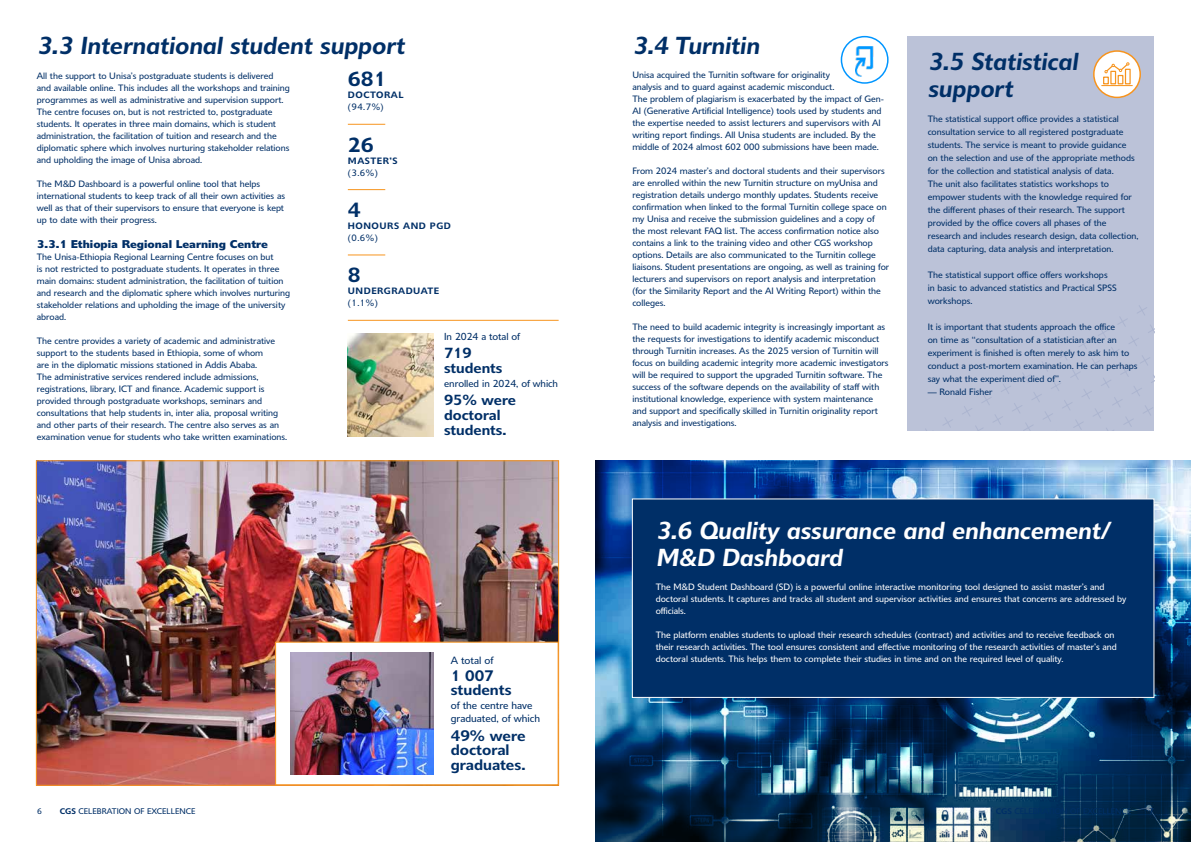
<style>
.page{position:relative;width:1191px;height:842px;background:#fff}
.page>*{position:absolute;margin:0;border:0;box-sizing:border-box;transform-origin:0 0}
.t1{font:italic 600 24px/27px "Delargo DT";color:#002f67}
.t2{font:italic 600 24px/27px "Delargo DT";color:#fff}
.t3{font:600 20px "Delargo DT";color:#002f67}
.t4{font:600 14.9px/14.9px "Delargo DT";color:#002f67}
.t5{font:600 14.3px/15px "Delargo DT";color:#002f67}
.t6{font:700 11px "Delargo DT";color:#002f67}
.t7{font:10.3px/13.7px "Delargo DT";color:#002f67}
.t8{font:9.9px "Delargo DT";color:#002f67}
.t9{font:9px/12px "Delargo DT";color:#002f67}
.t10{font:9px/12px "Delargo DT";color:#fff}
.t11{font:600 9px "Delargo DT";letter-spacing:.06em;color:#002f67}
.t12{font:8px "Delargo DT";letter-spacing:.01em;color:#002f67}
.s1{font-weight:600}
</style>
<div class="page">
<img style="left:38px;top:462px;width:519px;height:322px">
<img style="left:595px;top:461px;width:596px;height:381px">
<hr style="left:348px;top:320px;width:210px;height:1px;background:#f7941e">
<hr style="left:348px;top:254px;width:37px;height:1px;background:#f7941e">
<hr style="left:348px;top:189px;width:37px;height:1px;background:#f7941e">
<hr style="left:348px;top:124px;width:37px;height:1px;background:#f7941e">
<img style="left:348px;top:333px;width:86px;height:104px">
<div style="left:907px;top:36px;width:247px;height:394px;background:#bbc2d8"></div>
<svg style="left:925px;top:305px;width:229px;height:125px"></svg>
<div style="left:1093px;top:51px;width:47px;height:46px;background:#fff;border-radius:50%"></div>
<div style="left:1093px;top:50px;width:48px;height:48px;border:2px solid #f7941e;border-radius:50%"></div>
<hr style="left:1101px;top:85px;width:31px;height:1px;background:#f7941e">
<svg style="left:1103px;top:62px;width:28px;height:23px"></svg>
<div style="left:632px;top:498px;width:522px;height:200px;background:#002f67;border:1px solid #fff"></div>
<div style="left:275px;top:642px;width:283px;height:143px;background:#fff;border:1px solid #f7941e"></div>
<img style="left:291px;top:652px;width:143px;height:123px">
<div style="left:840px;top:36px;width:48px;height:48px;border:2px solid #0096ff;border-radius:50%"></div>
<img style="left:855px;top:46px;width:19px;height:30px">
<h1 class="t1" style="left:37px;top:32px;width:369px">3.3 International student support</h1>
<p class="t9" style="left:37px;top:69px;width:254px">All the support to Unisa’s postgraduate students is delivered and available online. This includes all the workshops and training programmes as well as administrative and supervision support.<br>The centre focuses on, but is not restricted to, postgraduate students. It operates in three main domains, which is student administration, the facilitation of tuition and research and the diplomatic sphere which involves nurturing stakeholder relations and upholding the image of Unisa abroad.</p>
<p class="t9" style="left:37px;top:177px;width:250px">The M&amp;D Dashboard is a powerful online tool that helps international students to keep track of all their own activities as well as that of their supervisors to ensure that everyone is kept up to date with their progress.</p>
<p class="t6" style="left:37px;top:237px;width:233px">3.3.1 Ethiopia Regional Learning Centre</p>
<p class="t9" style="left:37px;top:250px;width:255px">The Unisa-Ethiopia Regional Learning Centre focuses on but<br>is not restricted to postgraduate students. It operates in three main domains: student administration, the facilitation of tuition and research and the diplomatic sphere which involves nurturing stakeholder relations and upholding the image of the university abroad.</p>
<p class="t9" style="left:37px;top:334px;width:252px">The centre provides a variety of academic and administrative support to the students based in Ethiopia, some of whom<br>are in the diplomatic missions stationed in Addis Ababa.<br>The administrative services rendered include admissions, registrations, library, ICT and finance. Academic support is provided through postgraduate workshops, seminars and consultations that help students in, inter alia, proposal writing and other parts of their research. The centre also serves as an examination venue for students who take written examinations.</p>
<h2 class="t3" style="left:348px;top:67px;width:40px">681</h2>
<p class="t11" style="left:348px;top:90px;width:57px">DOCTORAL</p>
<p class="t9" style="left:348px;top:101px;width:37px">(94.7%)</p>
<h2 class="t3" style="left:348px;top:132px;width:27px">26</h2>
<p class="t11" style="left:348px;top:155px;width:51px">MASTER’S</p>
<p class="t9" style="left:348px;top:166px;width:31px">(3.6%)</p>
<h2 class="t3" style="left:348px;top:198px;width:14px">4</h2>
<p class="t11" style="left:348px;top:220px;width:104px">HONOURS AND PGD</p>
<p class="t9" style="left:348px;top:232px;width:31px">(0.6%)</p>
<h2 class="t3" style="left:348px;top:263px;width:14px">8</h2>
<p class="t11" style="left:348px;top:286px;width:93px">UNDERGRADUATE</p>
<p class="t9" style="left:348px;top:297px;width:31px">(1.1%)</p>
<p class="t8" style="left:444px;top:331px;width:77px">In 2024 a total of</p>
<h3 class="t5" style="left:444px;top:345px;width:60px">719 students</h3>
<p class="t8" style="left:444px;top:377px;width:115px">enrolled in 2024, of which</p>
<h3 class="t5" style="left:444px;top:392px;width:73px">95% were doctoral students.</h3>
<h1 class="t1" style="left:632px;top:32px;width:128px">3.4 Turnitin</h1>
<p class="t9" style="left:632px;top:69px;width:253px">Unisa acquired the Turnitin software for originality<br>analysis and to guard against academic misconduct.<br>The problem of plagiarism is exacerbated by the impact of Gen-AI (Generative Artificial Intelligence) tools used by students and the expertise needed to assist lecturers and supervisors with AI writing report findings. All Unisa students are included. By the middle of 2024 almost 602 000 submissions have been made.</p>
<p class="t9" style="left:632px;top:165px;width:258px">From 2024 master’s and doctoral students and their supervisors are enrolled within the new Turnitin structure on myUnisa and registration details undergo monthly updates. Students receive confirmation when linked to the formal Turnitin college space on my Unisa and receive the submission guidelines and a copy of the most relevant FAQ list. The access confirmation notice also contains a link to the training video and other CGS workshop options. Details are also communicated to the Turnitin college liaisons. Student presentations are ongoing, as well as training for lecturers and supervisors on report analysis and interpretation (for the Similarity Report and the AI Writing Report) within the colleges.</p>
<p class="t9" style="left:632px;top:321px;width:258px">The need to build academic integrity is increasingly important as the requests for investigations to identify academic misconduct through Turnitin increases. As the 2025 version of Turnitin will focus on building academic integrity more academic investigators will be required to support the upgraded Turnitin software. The success of the software depends on the availability of staff with institutional knowledge, experience with system maintenance and support and specifically skilled in Turnitin originality report analysis and investigations.</p>
<h1 class="t1" style="left:927px;top:48px;width:151px">3.5 Statistical support</h1>
<p class="t9" style="left:927px;top:113px;width:212px;line-height:13px">The statistical support office provides a statistical consultation service to all registered postgraduate students. The service is meant to provide guidance on the selection and use of the appropriate methods for the collection and statistical analysis of data.<br>The unit also facilitates statistics workshops to empower students with the knowledge required for the different phases of their research. The support provided by the office covers all phases of the research and includes research design, data collection, data capturing, data analysis and interpretation.</p>
<p class="t9" style="left:927px;top:269px;width:190px;line-height:13px">The statistical support office offers workshops in basic to advanced statistics and Practical SPSS workshops.</p>
<p class="t9" style="left:927px;top:321px;width:211px;line-height:13px">It is important that students approach the office<br>on time as “consultation of a statistician after an experiment is finished is often merely to ask him to conduct a post-mortem examination. He can perhaps say what the experiment died of”.</p>
<p class="t9" style="left:927px;top:386px;width:66px">— Ronald Fisher</p>
<h1 class="t2" style="left:655px;top:516px;width:456px">3.6 Quality assurance and enhancement/<br>M&amp;D Dashboard</h1>
<p class="t10" style="left:655px;top:580px;width:472px">The M&amp;D Student Dashboard (SD) is a powerful online interactive monitoring tool designed to assist master’s and doctoral students. It captures and tracks all student and supervisor activities and ensures that concerns are addressed by officials.</p>
<p class="t10" style="left:655px;top:628px;width:463px">The platform enables students to upload their research schedules (contract) and activities and to receive feedback on their research activities. The tool ensures consistent and effective monitoring of the research activities of master’s and</p>
<p class="t7" style="left:451px;top:654px;width:44px">A total of</p>
<p class="t10" style="left:655px;top:652px;width:409px">doctoral students. This helps them to complete their studies in time and on the required level of quality.</p>
<h3 class="t4" style="left:451px;top:669px;width:62px;line-height:13.7px">1 007 students</h3>
<p class="t7" style="left:451px;top:698px;width:91px">of the centre have graduated, of which</p>
<h3 class="t4" style="left:451px;top:728px;width:76px">49% were doctoral graduates.</h3>
<p class="t12" style="left:37px;top:806px;width:6px">6</p>
<p class="t12" style="left:60px;top:806px;width:137px"><span class="s1">CGS</span> CELEBRATION OF EXCELLENCE</p>
<p class="t12" style="left:1149px;top:806px;width:6px">7</p>
</div>
